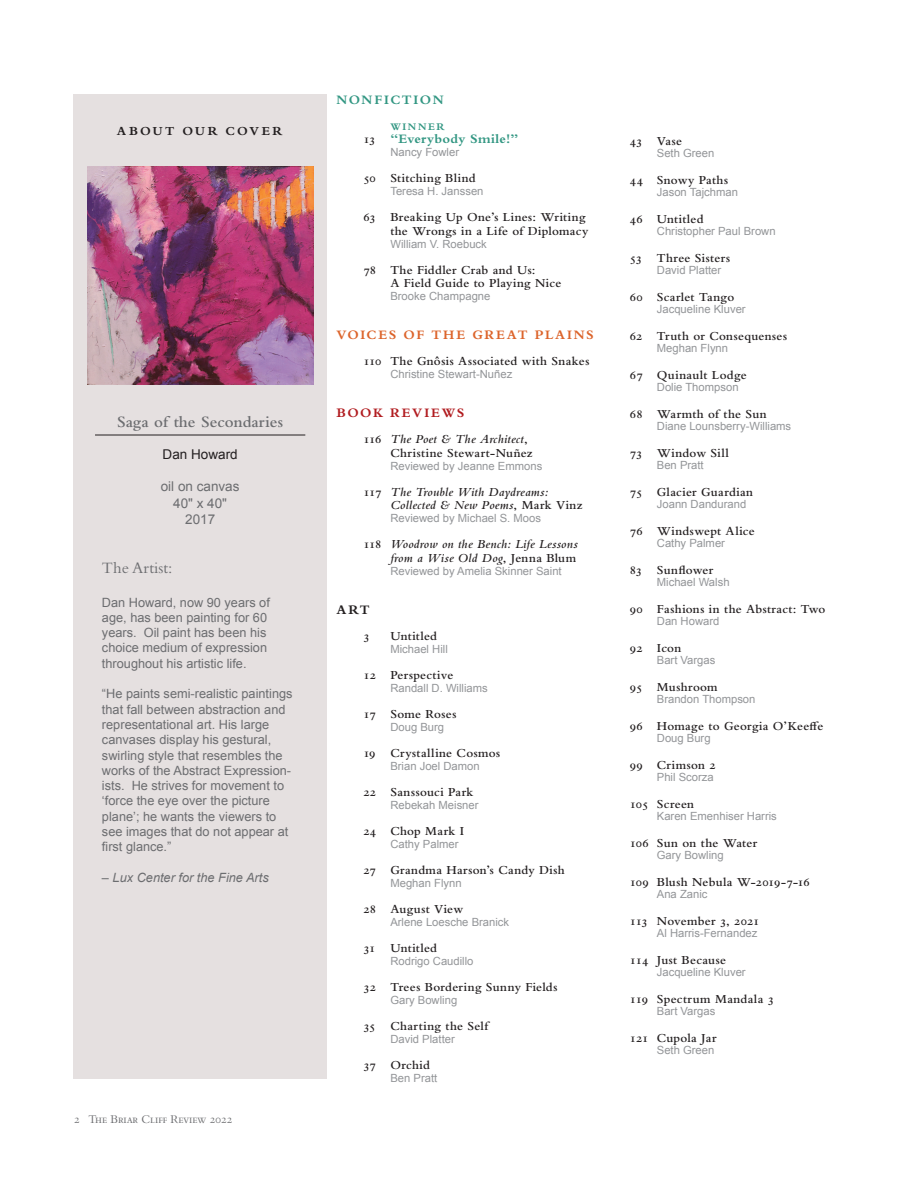
<style>
.page{position:relative;width:918px;height:1188px;background:#fff}
.page>*{position:absolute;margin:0;border:0;box-sizing:border-box;transform-origin:0 0}
.t1{font:600 16.5px "Bembo Std";color:#6c6d70}
.t2{font:16.5px "Bembo Std";color:#6c6d70}
.t3{font:700 13.5px "Bembo Std";letter-spacing:.125em;color:#dc642b}
.t4{font:13.5px "Arial";color:#6c6d70}
.t5{font:700 13.5px "Bembo Std";letter-spacing:.02em;color:#339783}
.t6{font:700 13.5px "Bembo Std";letter-spacing:.125em;color:#b11c20}
.t7{font:700 13.5px "Bembo Std";letter-spacing:.11em;color:#339783}
.t8{font:13.5px "Arial";color:#231f20}
.t9{font:700 13.5px "Bembo Std";color:#231f20}
.t10{font:600 12.75px/13.5px "Bembo Std";letter-spacing:.02em;color:#231f20}
.t11{font:12.75px/15.3px "Arial";color:#6c6d70}
.t12{font:italic 600 12.75px/13.5px "Bembo Std";letter-spacing:.02em;color:#231f20}
.t13{font:italic 12.75px "Arial";color:#6c6d70}
.t14{font:700 12.75px "Bembo Std";letter-spacing:.175em;color:#231f20}
.t15{font:12.3px "Bembo Std";color:#6c6d70}
.t16{font:11.25px "Arial";color:#939598}
.t17{font:700 10.5px "Bembo Std";letter-spacing:.15em;color:#339783}
.s1{font-weight:600;font-size:12.75px;color:#231f20}
.s2{font-style:italic}
.s3{font-style:normal}
</style>
<div class="page">
<div style="left:73px;top:94px;width:254px;height:985px;background:#e5e0e0"></div>
<hr style="left:95px;top:435px;width:210px;height:1px;background:#231f20">
<img style="left:87px;top:166px;width:227px;height:219px">
<p class="t14" style="left:117px;top:124px;width:166px">ABOUT OUR COVER</p>
<p class="t1" style="left:117px;top:412px;width:168px">Saga of the Secondaries</p>
<p class="t8" style="left:163px;top:445px;width:77px">Dan Howard</p>
<p class="t4" style="left:161px;top:478px;width:80px">oil on canvas</p>
<p class="t4" style="left:173px;top:494px;width:55px">40" x 40"</p>
<p class="t4" style="left:185px;top:510px;width:32px">2017</p>
<p class="t2" style="left:102px;top:558px;width:72px">The Artist:</p>
<p class="t11" style="left:102px;top:595px;width:169px">Dan Howard, now 90 years of age, has been painting for 60 years. Oil paint has been his choice medium of expression throughout his artistic life.</p>
<p class="t11" style="left:102px;top:686px;width:192px">“He paints semi-realistic paintings that fall between abstraction and representational art. His large canvases display his gestural, swirling style that resembles the works of the Abstract Expression&shy;ists. He strives for movement to ‘force the eye over the picture plane’; he wants the viewers to see images that do not appear at first glance.”</p>
<p class="t13" style="left:102px;top:869px;width:168px">– Lux Center for the Fine Arts</p>
<p class="t15" style="left:74px;top:1112px;width:160px">2 The Briar Cliff Review 2022</p>
<p class="t7" style="left:336px;top:92px;width:109px">NONFICTION</p>
<p class="t17" style="left:390px;top:121px;width:55px">WINNER</p>
<p class="t5" style="left:363px;top:132px;width:156px"><span class="s1">13</span> “Everybody Smile!”</p>
<p class="t16" style="left:390px;top:145px;width:70px">Nancy Fowler</p>
<p class="t10" style="left:363px;top:172px;width:114px">50 Stitching Blind</p>
<p class="t16" style="left:390px;top:184px;width:95px">Teresa H. Janssen</p>
<p class="t10" style="left:363px;top:211px;width:226px;text-align:right">63 Breaking Up One’s Lines: Writing the Wrongs in a Life of Diplomacy</p>
<p class="t16" style="left:390px;top:236px;width:98px">William V. Roebuck</p>
<p class="t10" style="left:390px;top:263px;width:173px;text-indent:-27px">78 The Fiddler Crab and Us:<br>A Field Guide to Playing Nice</p>
<p class="t16" style="left:390px;top:289px;width:102px">Brooke Champagne</p>
<p class="t3" style="left:336px;top:327px;width:259px">VOICES OF THE GREAT PLAINS</p>
<p class="t10" style="left:363px;top:355px;width:228px">110 The Gnôsis Associated with Snakes</p>
<p class="t16" style="left:390px;top:367px;width:123px">Christine Stewart-Nuñez</p>
<p class="t6" style="left:336px;top:405px;width:129px">BOOK REVIEWS</p>
<p class="t10" style="left:390px;top:433px;width:144px;text-indent:-27px">116 <span class="s2">The Poet &amp; The Architect</span>,<br>Christine Stewart-Nuñez</p>
<p class="t16" style="left:390px;top:458px;width:153px">Reviewed by Jeanne Emmons</p>
<p class="t12" style="left:390px;top:485px;width:194px;text-indent:-27px"><span class="s3">117</span> The Trouble With Daydreams:<br>Collected &amp; New Poems<span class="s3">, Mark Vinz</span></p>
<p class="t16" style="left:390px;top:511px;width:152px">Reviewed by Michael S. Moos</p>
<p class="t12" style="left:363px;top:538px;width:216px;text-align:right"><span class="s3">118</span> Woodrow on the Bench: Life Lessons from a Wise Old Dog<span class="s3">, Jenna Blum</span></p>
<p class="t16" style="left:390px;top:563px;width:173px">Reviewed by Amelia Skinner Saint</p>
<p class="t9" style="left:336px;top:602px;width:35px">ART</p>
<p class="t10" style="left:363px;top:629px;width:8px">3</p>
<p class="t10" style="left:390px;top:629px;width:48px">Untitled</p>
<p class="t16" style="left:390px;top:641px;width:59px">Michael Hill</p>
<p class="t10" style="left:363px;top:668px;width:92px">12 Perspective</p>
<p class="t16" style="left:390px;top:680px;width:99px">Randall D. Williams</p>
<p class="t10" style="left:363px;top:707px;width:95px">17 Some Roses</p>
<p class="t16" style="left:390px;top:719px;width:55px">Doug Burg</p>
<p class="t10" style="left:363px;top:746px;width:139px">19 Crystalline Cosmos</p>
<p class="t16" style="left:390px;top:758px;width:91px">Brian Joel Damon</p>
<p class="t10" style="left:363px;top:785px;width:111px">22 Sanssouci Park</p>
<p class="t16" style="left:390px;top:797px;width:90px">Rebekah Meisner</p>
<p class="t10" style="left:363px;top:824px;width:102px">24 Chop Mark I</p>
<p class="t16" style="left:390px;top:836px;width:70px">Cathy Palmer</p>
<p class="t10" style="left:363px;top:863px;width:203px">27 Grandma Harson’s Candy Dish</p>
<p class="t16" style="left:390px;top:875px;width:73px">Meghan Flynn</p>
<p class="t10" style="left:363px;top:902px;width:101px">28 August View</p>
<p class="t16" style="left:390px;top:914px;width:120px">Arlene Loesche Branick</p>
<p class="t10" style="left:363px;top:941px;width:75px">31 Untitled</p>
<p class="t16" style="left:390px;top:953px;width:85px">Rodrigo Caudillo</p>
<p class="t10" style="left:363px;top:980px;width:196px">32 Trees Bordering Sunny Fields</p>
<p class="t16" style="left:390px;top:992px;width:68px">Gary Bowling</p>
<p class="t10" style="left:363px;top:1019px;width:126px">35 Charting the Self</p>
<p class="t16" style="left:390px;top:1031px;width:66px">David Platter</p>
<p class="t10" style="left:363px;top:1058px;width:68px">37 Orchid</p>
<p class="t16" style="left:390px;top:1070px;width:48px">Ben Pratt</p>
<p class="t10" style="left:630px;top:134px;width:54px">43 Vase</p>
<p class="t16" style="left:657px;top:146px;width:59px">Seth Green</p>
<p class="t10" style="left:630px;top:173px;width:100px">44 Snowy Paths</p>
<p class="t16" style="left:657px;top:185px;width:83px">Jason Tajchman</p>
<p class="t10" style="left:630px;top:212px;width:75px">46 Untitled</p>
<p class="t16" style="left:657px;top:224px;width:120px">Christopher Paul Brown</p>
<p class="t10" style="left:630px;top:251px;width:102px">53 Three Sisters</p>
<p class="t16" style="left:657px;top:263px;width:66px">David Platter</p>
<p class="t10" style="left:630px;top:290px;width:106px">60 Scarlet Tango</p>
<p class="t16" style="left:657px;top:302px;width:90px">Jacqueline Kluver</p>
<p class="t10" style="left:630px;top:329px;width:159px">62 Truth or Consequenses</p>
<p class="t16" style="left:657px;top:341px;width:73px">Meghan Flynn</p>
<p class="t10" style="left:630px;top:368px;width:118px">67 Quinault Lodge</p>
<p class="t16" style="left:657px;top:380px;width:83px">Dolie Thompson</p>
<p class="t10" style="left:630px;top:407px;width:138px">68 Warmth of the Sun</p>
<p class="t16" style="left:657px;top:419px;width:136px">Diane Lounsberry-Williams</p>
<p class="t10" style="left:630px;top:446px;width:101px">73 Window Sill</p>
<p class="t16" style="left:657px;top:458px;width:48px">Ben Pratt</p>
<p class="t10" style="left:630px;top:485px;width:125px">75 Glacier Guardian</p>
<p class="t16" style="left:657px;top:497px;width:91px">Joann Dandurand</p>
<p class="t10" style="left:630px;top:524px;width:126px">76 Windswept Alice</p>
<p class="t16" style="left:657px;top:536px;width:70px">Cathy Palmer</p>
<p class="t10" style="left:630px;top:563px;width:85px">83 Sunflower</p>
<p class="t16" style="left:657px;top:575px;width:74px">Michael Walsh</p>
<p class="t10" style="left:630px;top:602px;width:197px">90 Fashions in the Abstract: Two</p>
<p class="t16" style="left:657px;top:614px;width:64px">Dan Howard</p>
<p class="t10" style="left:630px;top:641px;width:53px">92 Icon</p>
<p class="t16" style="left:657px;top:653px;width:60px">Bart Vargas</p>
<p class="t10" style="left:630px;top:680px;width:89px">95 Mushroom</p>
<p class="t16" style="left:657px;top:692px;width:100px">Brandon Thompson</p>
<p class="t10" style="left:630px;top:719px;width:195px">96 Homage to Georgia O’Keeffe</p>
<p class="t16" style="left:657px;top:731px;width:55px">Doug Burg</p>
<p class="t10" style="left:630px;top:758px;width:87px">99 Crimson 2</p>
<p class="t16" style="left:657px;top:770px;width:58px">Phil Scorza</p>
<p class="t10" style="left:630px;top:797px;width:66px">105 Screen</p>
<p class="t16" style="left:657px;top:809px;width:122px">Karen Emenhiser Harris</p>
<p class="t10" style="left:630px;top:836px;width:129px">106 Sun on the Water</p>
<p class="t16" style="left:657px;top:848px;width:68px">Gary Bowling</p>
<p class="t10" style="left:630px;top:875px;width:182px">109 Blush Nebula W-2019-7-16</p>
<p class="t16" style="left:657px;top:887px;width:52px">Ana Zanic</p>
<p class="t10" style="left:630px;top:914px;width:131px">113 November 3, 2021</p>
<p class="t16" style="left:657px;top:926px;width:102px">Al Harris-Fernandez</p>
<p class="t10" style="left:630px;top:953px;width:98px">114 Just Because</p>
<p class="t16" style="left:657px;top:965px;width:90px">Jacqueline Kluver</p>
<p class="t10" style="left:630px;top:992px;width:146px">119 Spectrum Mandala 3</p>
<p class="t16" style="left:657px;top:1004px;width:60px">Bart Vargas</p>
<p class="t10" style="left:630px;top:1031px;width:88px">121 Cupola Jar</p>
<p class="t16" style="left:657px;top:1043px;width:59px">Seth Green</p>
</div>
